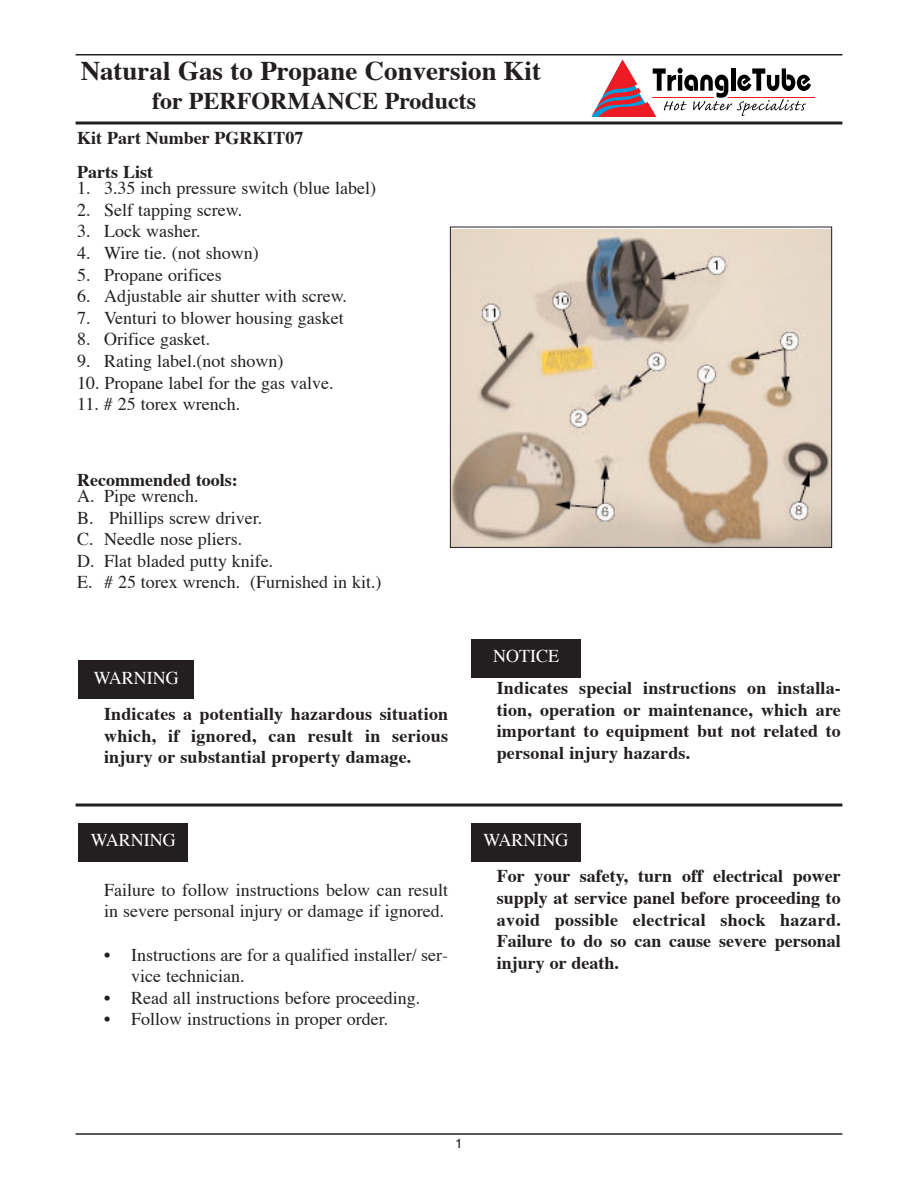
<style>
.page{position:relative;width:918px;height:1188px;background:#fff}
.page>*{position:absolute;margin:0;border:0;box-sizing:border-box;transform-origin:0 0}
.t1{font:700 27px "Times";color:#231f20}
.t2{font:700 24px "Times";color:#231f20}
.t3{font:18px/21.6px "Times";color:#231f20}
.t4{font:700 18px/21.6px "Times";letter-spacing:.01em;color:#231f20;text-align:justify}
.t5{font:18px "Times";color:#fff}
.t6{font:13.5px "Helvetica";color:#231f20}
</style>
<div class="page">
<hr style="left:76px;top:54px;width:766px;height:2px;background:#231f20">
<hr style="left:76px;top:122px;width:766px;height:3px;background:#231f20">
<hr style="left:76px;top:1133px;width:766px;height:2px;background:#231f20">
<hr style="left:728px;top:97px;width:87px;height:1px;background:#ed1c24">
<svg style="left:591px;top:59px;width:220px;height:58px"></svg>
<div style="left:471px;top:639px;width:110px;height:39px;background:#231f20"></div>
<div style="left:79px;top:660px;width:115px;height:39px;background:#231f20"></div>
<hr style="left:76px;top:804px;width:766px;height:3px;background:#231f20">
<div style="left:471px;top:823px;width:110px;height:39px;background:#231f20"></div>
<div style="left:79px;top:823px;width:109px;height:39px;background:#231f20"></div>
<img style="left:452px;top:229px;width:378px;height:317px">
<div style="left:450px;top:227px;width:382px;height:321px;border:1px solid #231f20"></div>
<h1 class="t1" style="left:81px;top:60px;width:462px">Natural Gas to Propane Conversion Kit</h1>
<h2 class="t2" style="left:152px;top:91px;width:326px">for PERFORMANCE Products</h2>
<p class="t4" style="left:77px;top:122px;width:228px;line-height:34.2px">Kit Part Number PGRKIT07<br>Parts List</p>
<p class="t3" style="left:77px;top:179px;width:301px">1. 3.35 inch pressure switch (blue label)</p>
<p class="t3" style="left:77px;top:200px;width:167px">2. Self tapping screw.</p>
<p class="t3" style="left:77px;top:222px;width:125px">3. Lock washer.</p>
<p class="t3" style="left:77px;top:244px;width:183px">4. Wire tie. (not shown)</p>
<p class="t3" style="left:77px;top:265px;width:146px">5. Propane orifices</p>
<p class="t3" style="left:77px;top:287px;width:272px">6. Adjustable air shutter with screw.</p>
<p class="t3" style="left:77px;top:308px;width:268px">7. Venturi to blower housing gasket</p>
<p class="t3" style="left:77px;top:330px;width:135px">8. Orifice gasket.</p>
<p class="t3" style="left:77px;top:352px;width:208px">9. Rating label.(not shown)</p>
<p class="t3" style="left:77px;top:373px;width:258px">10. Propane label for the gas valve.</p>
<p class="t3" style="left:77px;top:395px;width:165px">11. # 25 torex wrench.</p>
<p class="t4" style="left:77px;top:470px;width:162px">Recommended tools:</p>
<p class="t3" style="left:77px;top:487px;width:306px">A. Pipe wrench.<br>B. Phillips screw driver.<br>C. Needle nose pliers.<br>D. Flat bladed putty knife.<br>E. # 25 torex wrench. (Furnished in kit.)</p>
<p class="t5" style="left:94px;top:670px;width:86px">WARNING</p>
<p class="t4" style="left:104px;top:705px;width:346px">Indicates a potentially hazardous situation which, if ignored, can result in serious injury or substantial property damage.</p>
<p class="t5" style="left:493px;top:649px;width:67px">NOTICE</p>
<p class="t4" style="left:497px;top:679px;width:346px">Indicates special instructions on installa&shy;tion, operation or maintenance, which are important to equipment but not related to personal injury hazards.</p>
<p class="t5" style="left:91px;top:833px;width:86px">WARNING</p>
<p class="t5" style="left:484px;top:833px;width:86px">WARNING</p>
<p class="t3" style="left:104px;top:881px;width:346px">Failure to follow instructions below can result in severe personal injury or damage if ignored.</p>
<p class="t3" style="left:131px;top:945px;width:319px;text-indent:-27px">• Instructions are for a qualified installer/ ser&shy;vice technician.</p>
<p class="t3" style="left:104px;top:989px;width:318px">• Read all instructions before proceeding.</p>
<p class="t3" style="left:104px;top:1010px;width:286px">• Follow instructions in proper order.</p>
<p class="t4" style="left:497px;top:867px;width:346px">For your safety, turn off electrical power supply at service panel before proceeding to avoid possible electrical shock hazard.<br>Failure to do so can cause severe personal injury or death.</p>
<p class="t6" style="left:455px;top:1137px;width:9px">1</p>
</div>
